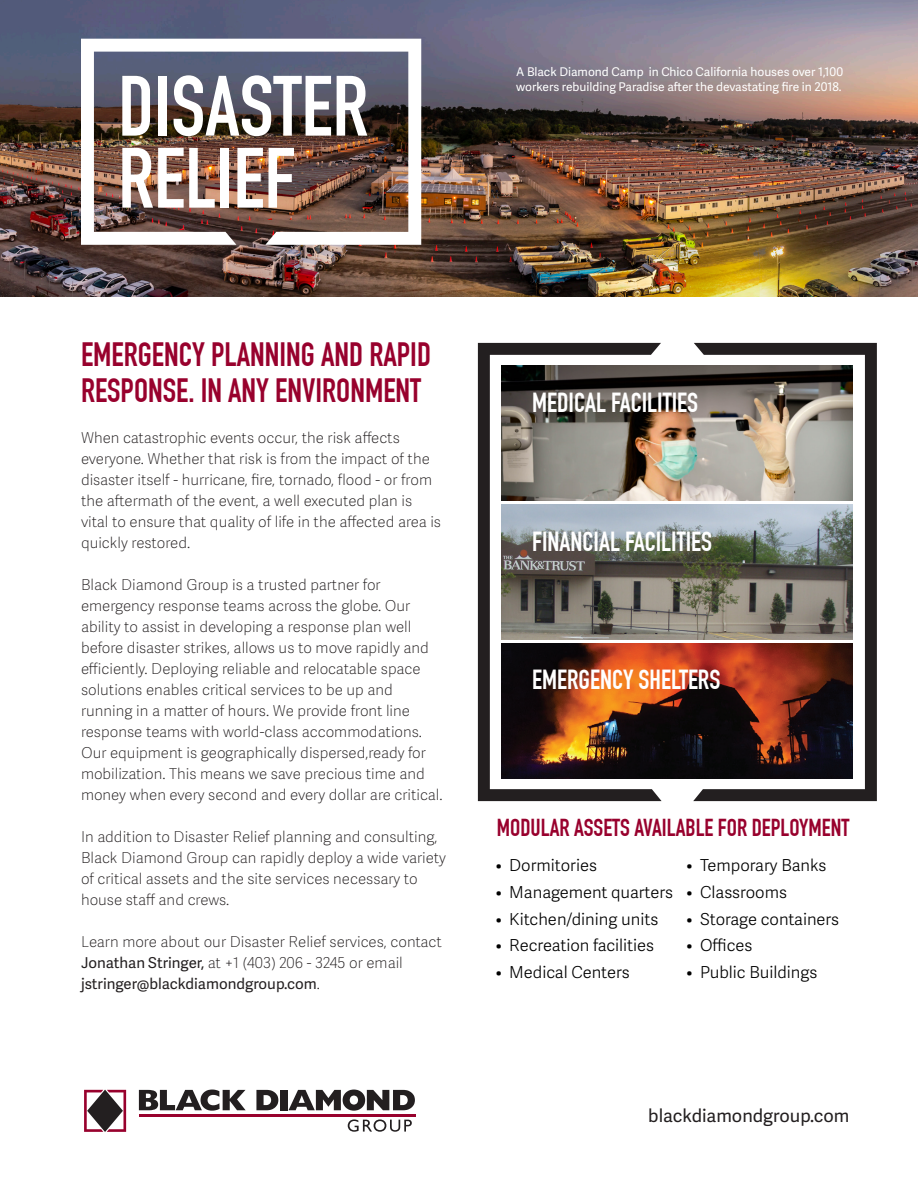
<style>
.page{position:relative;width:918px;height:1188px;background:#fff}
.page>*{position:absolute;margin:0;border:0;box-sizing:border-box;transform-origin:0 0}
.t1{font:700 84px/72px "DIN Condensed";color:#fff}
.t2{font:700 33px/36px "DIN Condensed";color:#98012d}
.t3{font:700 27px "DIN Condensed";color:#fff}
.t4{font:700 24px "DIN Condensed";color:#98012d}
.t5{font:18px "Adelle Sans";color:#231f20}
.t6{font:300 16.5px "Adelle Sans";color:#000}
.t7{font:100 15px/21px "Adelle Sans";color:#231f20}
.t8{font:12px/14.4px "Adelle Sans";color:#fff}
.s1{font-weight:400}
</style>
<div class="page">
<img style="left:0;top:0;width:918px;height:297px">
<img style="left:662px;top:505px;width:31px;height:135px">
<img style="left:662px;top:643px;width:31px;height:135px">
<img style="left:662px;top:366px;width:31px;height:135px">
<img style="left:81px;top:39px;width:340px;height:206px">
<svg style="left:84px;top:1090px;width:42px;height:42px"></svg>
<svg style="left:139px;top:1090px;width:107px;height:21px"></svg>
<svg style="left:256px;top:1090px;width:22px;height:20px"></svg>
<div style="left:280px;top:1090px;width:7px;height:20px;background:#231f20"></div>
<svg style="left:289px;top:1090px;width:126px;height:21px"></svg>
<hr style="left:139px;top:1115px;width:277px;height:2px;background:#98012d">
<svg style="left:348px;top:1119px;width:64px;height:13px"></svg>
<img style="left:478px;top:343px;width:184px;height:458px">
<img style="left:693px;top:343px;width:184px;height:458px">
<p class="t1" style="left:118px;top:71px;width:252px">DISASTER<br>RELIEF</p>
<p class="t8" style="left:516px;top:65px;width:328px">A Black Diamond Camp in Chico California houses over 1,100 workers rebuilding Paradise after the devastating fire in 2018.</p>
<p class="t2" style="left:81px;top:337px;width:352px">EMERGENCY PLANNING AND RAPID<br>RESPONSE. IN ANY ENVIRONMENT</p>
<p class="t7" style="left:81px;top:427px;width:362px">When catastrophic events occur, the risk affects everyone. Whether that risk is from the impact of the disaster itself - hurricane, fire, tornado, flood - or from the aftermath of the event, a well executed plan is vital to ensure that quality of life in the affected area is quickly restored.</p>
<p class="t7" style="left:81px;top:574px;width:363px">Black Diamond Group is a trusted partner for emergency response teams across the globe. Our ability to assist in developing a response plan well before disaster strikes, allows us to move rapidly and efficiently. Deploying reliable and relocatable space solutions enables critical services to be up and running in a matter of hours. We provide front line response teams with world-class accommodations.<br>Our equipment is geographically dispersed,ready for mobilization. This means we save precious time and money when every second and every dollar are critical.</p>
<p class="t7" style="left:81px;top:826px;width:366px">In addition to Disaster Relief planning and consulting, Black Diamond Group can rapidly deploy a wide variety of critical assets and the site services necessary to house staff and crews.</p>
<p class="t7" style="left:81px;top:931px;width:362px">Learn more about our Disaster Relief services, contact<br><span class="s1">Jonathan Stringer,</span> at +1 (403) 206 - 3245 or email <span class="s1">jstringer@blackdiamondgroup.com</span>.</p>
<p class="t3" style="left:532px;top:387px;width:168px">MEDICAL FACILITIES</p>
<p class="t3" style="left:532px;top:525px;width:182px">FINANCIAL FACILITIES</p>
<p class="t3" style="left:532px;top:664px;width:190px">EMERGENCY SHELTERS</p>
<p class="t4" style="left:497px;top:813px;width:354px">MODULAR ASSETS AVAILABLE FOR DEPLOYMENT</p>
<p class="t6" style="left:496px;top:854px;width:103px">• Dormitories</p>
<p class="t6" style="left:496px;top:880px;width:179px">• Management quarters</p>
<p class="t6" style="left:496px;top:907px;width:164px">• Kitchen/dining units</p>
<p class="t6" style="left:496px;top:934px;width:160px">• Recreation facilities</p>
<p class="t6" style="left:496px;top:960px;width:135px">• Medical Centers</p>
<p class="t6" style="left:687px;top:854px;width:141px">• Temporary Banks</p>
<p class="t6" style="left:687px;top:880px;width:102px">• Classrooms</p>
<p class="t6" style="left:687px;top:907px;width:154px">• Storage containers</p>
<p class="t6" style="left:687px;top:934px;width:67px">• Offices</p>
<p class="t6" style="left:687px;top:960px;width:132px">• Public Buildings</p>
<p class="t5" style="left:648px;top:1103px;width:203px">blackdiamondgroup.com</p>
</div>
